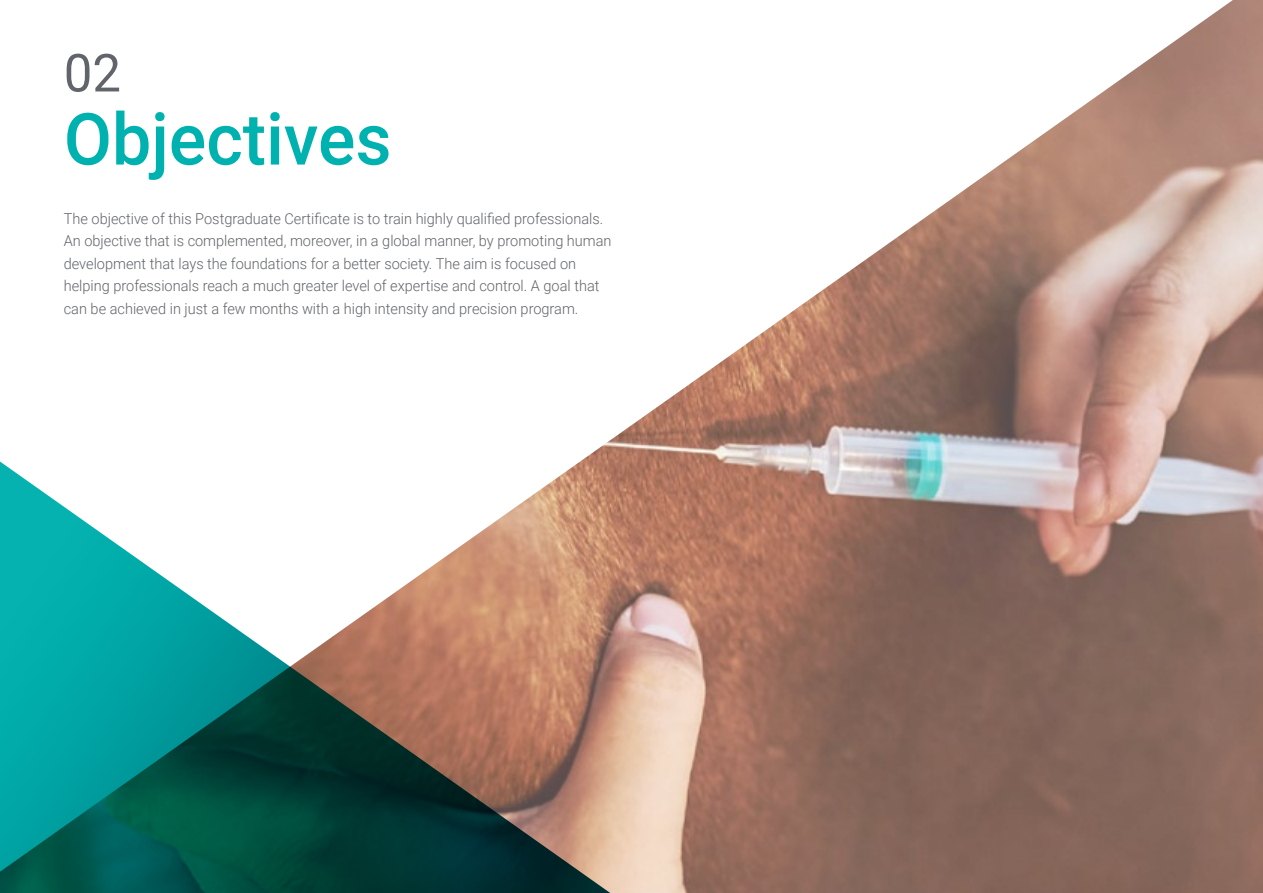
<style>
.page{position:relative;width:1263px;height:893px;background:#fff}
.page>*{position:absolute;margin:0;border:0;box-sizing:border-box;transform-origin:0 0}
.t1{font:500 72px "Roboto";color:#00b2af}
.t2{font:52.5px "Roboto";color:#61646a}
.t3{font:300 15px/22.5px "Roboto";color:#61646a}
</style>
<div class="page">
<img style="left:602px;top:0;width:661px;height:893px">
<svg style="left:0;top:446px;width:640px;height:447px"></svg>
<h2 class="t2" style="left:64px;top:36px;width:59px">02</h2>
<h1 class="t1" style="left:64px;top:89px;width:329px">Objectives</h1>
<p class="t3" style="left:64px;top:207px;width:549px">The objective of this Postgraduate Certificate is to train highly qualified professionals.<br>An objective that is complemented, moreover, in a global manner, by promoting human development that lays the foundations for a better society. The aim is focused on helping professionals reach a much greater level of expertise and control. A goal that can be achieved in just a few months with a high intensity and precision program.</p>
</div>
